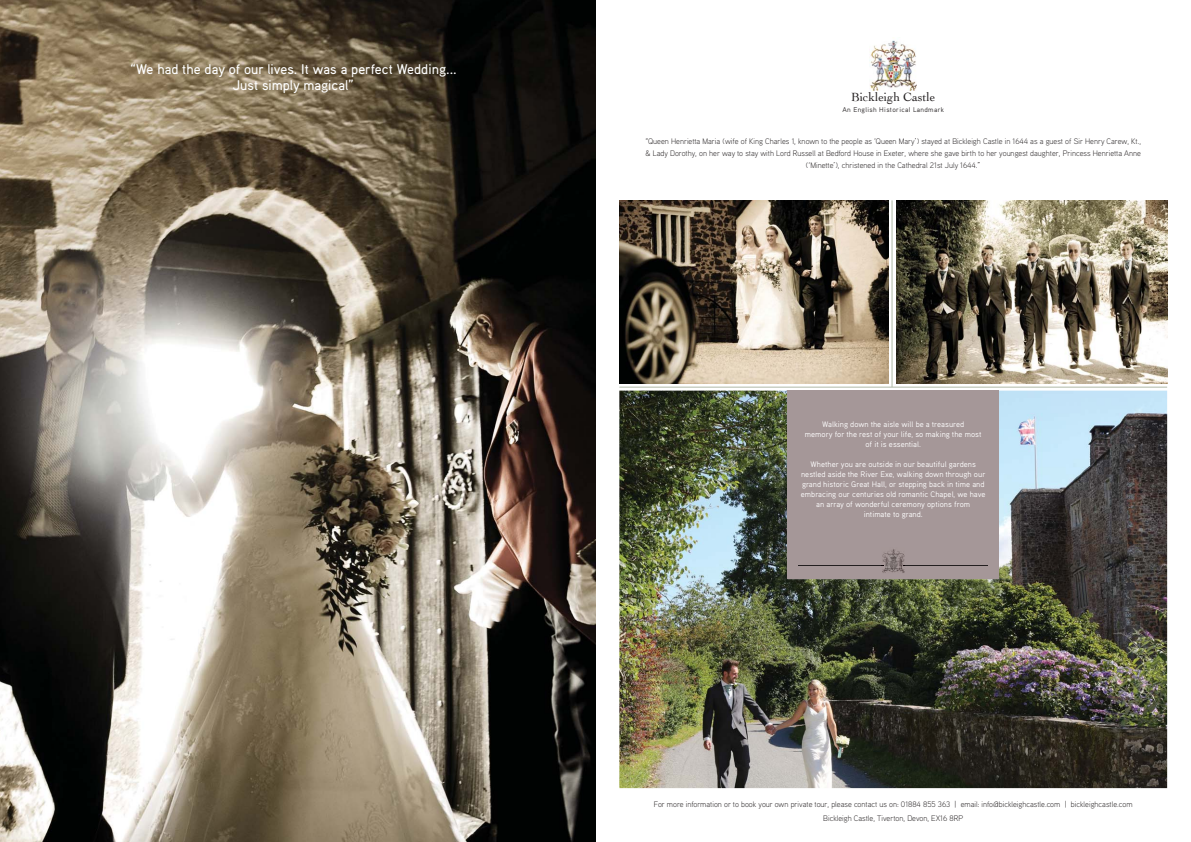
<style>
.page{position:relative;width:1191px;height:842px;background:#fff}
.page>*{position:absolute;margin:0;border:0;box-sizing:border-box;transform-origin:0 0}
.t1{font:14px/16px "Aaux Pro Medium OSF";color:#fff;text-align:center}
.t2{font:12.5px "Cochin";color:#231f20}
.t3{font:300 8px/12px "Aaux Pro";color:#231f20;text-align:center}
.t4{font:8px/10px "Aaux Pro";color:#fff;text-align:center}
.t5{font:6.8px "Aaux Pro";letter-spacing:.05em;color:#231f20}
</style>
<div class="page">
<img style="left:0;top:0;width:595px;height:842px">
<img style="left:619px;top:391px;width:548px;height:397px">
<img style="left:619px;top:200px;width:269px;height:184px">
<img style="left:896px;top:200px;width:271px;height:184px">
<div style="left:787px;top:391px;width:212px;height:188px;background:#a59798"></div>
<img style="left:870px;top:40px;width:46px;height:51px">
<hr style="left:619px;top:387px;width:548px;height:1px;background:#afb9a6">
<hr style="left:891px;top:200px;width:1px;height:187px;background:#afb9a6">
<hr style="left:799px;top:566px;width:84px;height:1px;background:#231f20">
<hr style="left:903px;top:566px;width:84px;height:1px;background:#231f20">
<img style="left:882px;top:549px;width:22px;height:24px">
<h1 class="t1" style="left:130px;top:61px;width:328px">“We had the day of our lives. It was a perfect Wedding...<br>Just simply magical”</h1>
<h2 class="t2" style="left:851px;top:90px;width:86px">Bickleigh Castle</h2>
<p class="t5" style="left:842px;top:105px;width:103px">An English Historical Landmark</p>
<p class="t3" style="left:645px;top:135px;width:497px">“Queen Henrietta Maria (wife of King Charles 1, known to the people as ‘Queen Mary’) stayed at Bickleigh Castle in 1644 as a guest of Sir Henry Carew, Kt., &amp; Lady Dorothy, on her way to stay with Lord Russell at Bedford House in Exeter, where she gave birth to her youngest daughter, Princess Henrietta Anne (‘Minette’), christened in the Cathedral 21st July 1644.”</p>
<p class="t4" style="left:805px;top:419px;width:178px">Walking down the aisle will be a treasured<br>memory for the rest of your life, so making the most of it is essential.</p>
<p class="t4" style="left:801px;top:459px;width:186px">Whether you are outside in our beautiful gardens nestled aside the River Exe, walking down through our grand historic Great Hall, or stepping back in time and embracing our centuries old romantic Chapel, we have an array of wonderful ceremony options from<br>intimate to grand.</p>
<p class="t3" style="left:654px;top:797px;width:480px;line-height:14px">For more information or to book your own private tour, please contact us on: 01884 855 363 | email: info@bickleighcastle.com | bickleighcastle.com<br>Bickleigh Castle, Tiverton, Devon, EX16 8RP</p>
</div>
